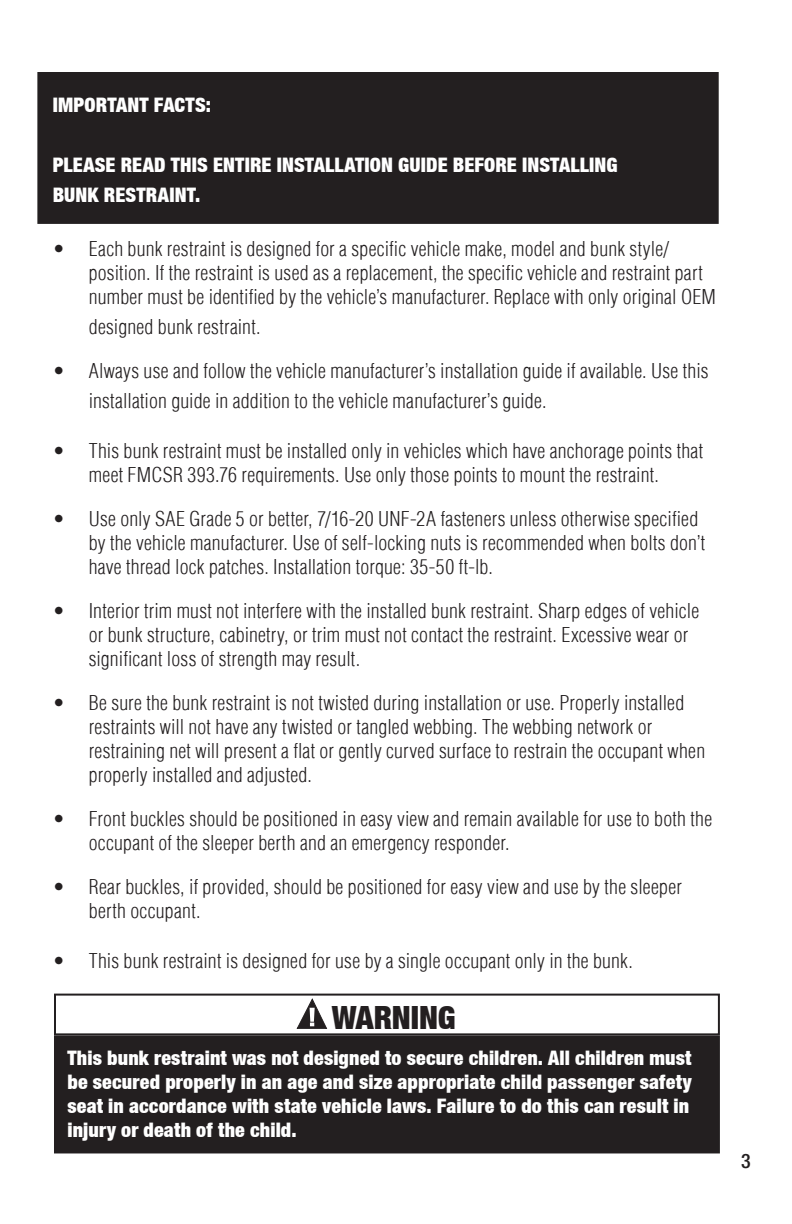
<style>
.page{position:relative;width:792px;height:1224px;background:#fff}
.page>*{position:absolute;margin:0;border:0;box-sizing:border-box;transform-origin:0 0}
.t1{font:900 condensed 32px "Helvetica Neue LT";letter-spacing:-.005em;color:#231f20}
.t2{font:300 condensed 20px/24px "Helvetica LT";letter-spacing:.01em;color:#231f20}
.t3{font:900 condensed 20px/24px "Helvetica Neue LT";letter-spacing:.01em;color:#fff}
.t4{font:500 condensed 20px "Helvetica Neue LT Std";color:#231f20}
</style>
<div class="page">
<div style="left:38px;top:73px;width:680px;height:150px;background:#231f20"></div>
<div style="left:37px;top:72px;width:682px;height:152px;border:2px solid #231f20"></div>
<div style="left:55px;top:1036px;width:664px;height:116px;background:#231f20"></div>
<div style="left:54px;top:1035px;width:666px;height:118px;border:2px solid #231f20"></div>
<div style="left:54px;top:994px;width:666px;height:41px;border:2px solid #231f20"></div>
<svg style="left:296px;top:998px;width:32px;height:31px"></svg>
<p class="t3" style="left:53px;top:93px;width:160px">IMPORTANT FACTS:</p>
<p class="t3" style="left:53px;top:150px;width:566px;line-height:30px">PLEASE READ THIS ENTIRE INSTALLATION GUIDE BEFORE INSTALLING<br>BUNK RESTRAINT.</p>
<p class="t2" style="left:89px;top:237px;width:629px;text-indent:-36px">• Each bunk restraint is designed for a specific vehicle make, model and bunk style/ position. If the restraint is used as a replacement, the specific vehicle and restraint part number must be identified by the vehicle’s manufacturer. Replace with only original OEM</p>
<p class="t2" style="left:89px;top:315px;width:173px">designed bunk restraint.</p>
<p class="t2" style="left:89px;top:356px;width:621px;line-height:30px;text-indent:-36px">• Always use and follow the vehicle manufacturer’s installation guide if available. Use this installation guide in addition to the vehicle manufacturer’s guide.</p>
<p class="t2" style="left:53px;top:439px;width:652px;text-align:center">• This bunk restraint must be installed only in vehicles which have anchorage points that meet FMCSR 393.76 requirements. Use only those points to mount the restraint.</p>
<p class="t2" style="left:89px;top:507px;width:618px;text-indent:-36px">• Use only SAE Grade 5 or better, 7/16-20 UNF-2A fasteners unless otherwise specified by the vehicle manufacturer. Use of self-locking nuts is recommended when bolts don’t have thread lock patches. Installation torque: 35-50 ft-lb.</p>
<p class="t2" style="left:89px;top:599px;width:612px;text-indent:-36px">• Interior trim must not interfere with the installed bunk restraint. Sharp edges of vehicle or bunk structure, cabinetry, or trim must not contact the restraint. Excessive wear or significant loss of strength may result.</p>
<p class="t2" style="left:89px;top:691px;width:618px;text-indent:-36px">• Be sure the bunk restraint is not twisted during installation or use. Properly installed restraints will not have any twisted or tangled webbing. The webbing network or restraining net will present a flat or gently curved surface to restrain the occupant when properly installed and adjusted.</p>
<p class="t2" style="left:89px;top:807px;width:625px;text-indent:-36px">• Front buckles should be positioned in easy view and remain available for use to both the occupant of the sleeper berth and an emergency responder.</p>
<p class="t2" style="left:89px;top:875px;width:595px;text-indent:-36px">• Rear buckles, if provided, should be positioned for easy view and use by the sleeper berth occupant.</p>
<p class="t2" style="left:53px;top:949px;width:582px">• This bunk restraint is designed for use by a single occupant only in the bunk.</p>
<h1 class="t1" style="left:332px;top:998px;width:125px">WARNING</h1>
<p class="t3" style="left:67px;top:1046px;width:626px">This bunk restraint was not designed to secure children. All children must be secured properly in an age and size appropriate child passenger safety seat in accordance with state vehicle laws. Failure to do this can result in injury or death of the child.</p>
<p class="t4" style="left:741px;top:1149px;width:11px">3</p>
</div>
